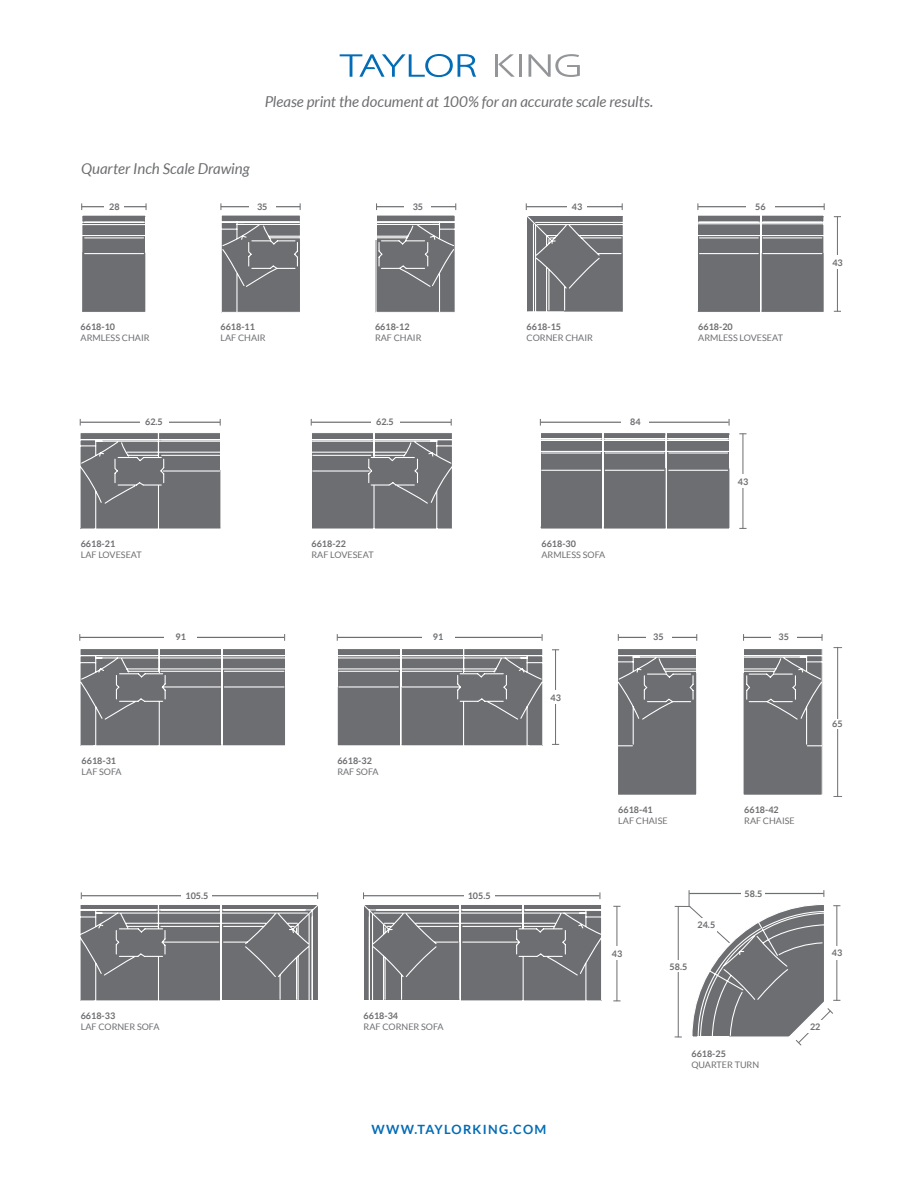
<style>
.page{position:relative;width:918px;height:1188px;background:#fff}
.page>*{position:absolute;margin:0;border:0;box-sizing:border-box;transform-origin:0 0}
.t1{font:italic 15px "Lato";color:#6d6e71}
.t2{font:700 12.75px "Lato";letter-spacing:.1em;color:#036cb6}
.t3{font:700 9px "Lato";color:#6d6e71}
.t4{font:9px "Lato";color:#6d6e71}
</style>
<div class="page">
<hr style="left:519px;top:54px;width:3px;height:23px;background:#939598">
<svg style="left:529px;top:54px;width:51px;height:23px"></svg>
<hr style="left:495px;top:54px;width:3px;height:23px;background:#939598">
<svg style="left:498px;top:54px;width:17px;height:23px"></svg>
<svg style="left:340px;top:54px;width:136px;height:23px"></svg>
<hr style="left:82px;top:206px;width:64px;height:1px;background:#6d6e71">
<div style="left:105px;top:202px;width:19px;height:9px;background:#fff"></div>
<hr style="left:837px;top:216px;width:1px;height:95px;background:#6d6e71">
<div style="left:825px;top:256px;width:25px;height:13px;background:#fff"></div>
<hr style="left:743px;top:434px;width:1px;height:95px;background:#6d6e71">
<div style="left:730px;top:474px;width:26px;height:13px;background:#fff"></div>
<hr style="left:555px;top:650px;width:1px;height:95px;background:#6d6e71">
<div style="left:543px;top:690px;width:26px;height:13px;background:#fff"></div>
<hr style="left:617px;top:906px;width:1px;height:95px;background:#6d6e71">
<div style="left:604px;top:947px;width:26px;height:13px;background:#fff"></div>
<hr style="left:541px;top:422px;width:188px;height:1px;background:#6d6e71">
<div style="left:622px;top:418px;width:27px;height:9px;background:#fff"></div>
<hr style="left:337px;top:637px;width:205px;height:1px;background:#6d6e71">
<div style="left:422px;top:633px;width:32px;height:9px;background:#fff"></div>
<hr style="left:80px;top:637px;width:204px;height:1px;background:#6d6e71">
<div style="left:165px;top:633px;width:32px;height:9px;background:#fff"></div>
<hr style="left:744px;top:637px;width:78px;height:1px;background:#6d6e71">
<div style="left:771px;top:633px;width:25px;height:9px;background:#fff"></div>
<hr style="left:618px;top:637px;width:79px;height:1px;background:#6d6e71">
<div style="left:646px;top:633px;width:25px;height:9px;background:#fff"></div>
<hr style="left:837px;top:647px;width:1px;height:150px;background:#6d6e71">
<div style="left:825px;top:720px;width:25px;height:9px;background:#fff"></div>
<hr style="left:698px;top:206px;width:126px;height:1px;background:#6d6e71">
<div style="left:746px;top:202px;width:29px;height:9px;background:#fff"></div>
<div style="left:81px;top:215px;width:65px;height:98px;background:#6d6e71"></div>
<hr style="left:81px;top:215px;width:1px;height:97px;background:#fff">
<hr style="left:82px;top:312px;width:64px;height:1px;background:#fff">
<hr style="left:82px;top:215px;width:64px;height:1px;background:#fff">
<hr style="left:82px;top:222px;width:64px;height:1px;background:#fff">
<hr style="left:145px;top:215px;width:1px;height:97px;background:#fff">
<hr style="left:85px;top:253px;width:59px;height:1px;background:#fff">
<hr style="left:82px;top:224px;width:64px;height:1px;background:#fff">
<hr style="left:82px;top:235px;width:64px;height:1px;background:#fff">
<hr style="left:85px;top:237px;width:59px;height:1px;background:#fff">
<svg style="left:220px;top:203px;width:81px;height:110px"></svg>
<svg style="left:375px;top:203px;width:81px;height:110px"></svg>
<svg style="left:525px;top:203px;width:98px;height:109px"></svg>
<div style="left:697px;top:215px;width:127px;height:98px;background:#6d6e71"></div>
<hr style="left:697px;top:215px;width:1px;height:97px;background:#fff">
<hr style="left:697px;top:312px;width:64px;height:1px;background:#fff">
<hr style="left:697px;top:215px;width:64px;height:1px;background:#fff">
<hr style="left:697px;top:222px;width:64px;height:1px;background:#fff">
<hr style="left:699px;top:253px;width:59px;height:1px;background:#fff">
<hr style="left:697px;top:223px;width:64px;height:1px;background:#fff">
<hr style="left:697px;top:235px;width:64px;height:1px;background:#fff">
<hr style="left:699px;top:237px;width:59px;height:1px;background:#fff">
<hr style="left:760px;top:215px;width:1px;height:97px;background:#fff">
<hr style="left:761px;top:312px;width:63px;height:1px;background:#fff">
<hr style="left:761px;top:215px;width:63px;height:1px;background:#fff">
<hr style="left:761px;top:222px;width:63px;height:1px;background:#fff">
<hr style="left:763px;top:253px;width:59px;height:1px;background:#fff">
<hr style="left:761px;top:223px;width:63px;height:1px;background:#fff">
<hr style="left:761px;top:235px;width:63px;height:1px;background:#fff">
<hr style="left:763px;top:237px;width:59px;height:1px;background:#fff">
<svg style="left:79px;top:419px;width:142px;height:110px;background:#8a8b8d"></svg>
<svg style="left:310px;top:419px;width:142px;height:110px;background:#8a8b8d"></svg>
<div style="left:540px;top:433px;width:190px;height:96px;background:#6d6e71"></div>
<hr style="left:540px;top:433px;width:1px;height:96px;background:#fff">
<hr style="left:540px;top:438px;width:63px;height:1px;background:#fff">
<hr style="left:542px;top:470px;width:59px;height:1px;background:#fff">
<hr style="left:540px;top:440px;width:63px;height:1px;background:#fff">
<hr style="left:540px;top:451px;width:63px;height:1px;background:#fff">
<hr style="left:542px;top:452px;width:59px;height:2px;background:#fff">
<hr style="left:602px;top:433px;width:1px;height:96px;background:#fff">
<hr style="left:603px;top:438px;width:63px;height:1px;background:#fff">
<hr style="left:605px;top:470px;width:59px;height:1px;background:#fff">
<hr style="left:603px;top:440px;width:63px;height:1px;background:#fff">
<hr style="left:603px;top:451px;width:63px;height:1px;background:#fff">
<hr style="left:605px;top:452px;width:59px;height:2px;background:#fff">
<hr style="left:666px;top:433px;width:1px;height:96px;background:#fff">
<hr style="left:666px;top:438px;width:64px;height:1px;background:#fff">
<hr style="left:729px;top:433px;width:1px;height:96px;background:#fff">
<hr style="left:669px;top:470px;width:59px;height:1px;background:#fff">
<hr style="left:666px;top:440px;width:64px;height:1px;background:#fff">
<hr style="left:666px;top:451px;width:64px;height:1px;background:#fff">
<hr style="left:669px;top:452px;width:59px;height:2px;background:#fff">
<svg style="left:80px;top:649px;width:205px;height:97px;background:#7a7b7d"></svg>
<svg style="left:337px;top:649px;width:206px;height:97px;background:#7b7c7e"></svg>
<svg style="left:618px;top:649px;width:79px;height:146px;background:#77787a"></svg>
<svg style="left:743px;top:649px;width:80px;height:146px;background:#78797b"></svg>
<svg style="left:80px;top:892px;width:239px;height:109px"></svg>
<svg style="left:363px;top:892px;width:239px;height:109px"></svg>
<svg style="left:675px;top:890px;width:165px;height:156px"></svg>
<h1 class="t1" style="left:265px;top:93px;width:390px">Please print the document at 100% for an accurate scale results.</h1>
<h1 class="t1" style="left:81px;top:160px;width:170px">Quarter Inch Scale Drawing</h1>
<p class="t3" style="left:109px;top:201px;width:12px">28</p>
<p class="t3" style="left:257px;top:201px;width:12px">35</p>
<p class="t3" style="left:413px;top:201px;width:12px">35</p>
<p class="t3" style="left:572px;top:201px;width:12px">43</p>
<p class="t3" style="left:755px;top:201px;width:12px">56</p>
<p class="t3" style="left:832px;top:257px;width:12px">43</p>
<p class="t3" style="left:81px;top:322px;width:36px">6618-10</p>
<p class="t4" style="left:81px;top:333px;width:70px">ARMLESS CHAIR</p>
<p class="t3" style="left:221px;top:322px;width:36px">6618-11</p>
<p class="t4" style="left:221px;top:333px;width:47px">LAF CHAIR</p>
<p class="t3" style="left:375px;top:322px;width:36px">6618-12</p>
<p class="t4" style="left:375px;top:333px;width:48px">RAF CHAIR</p>
<p class="t3" style="left:527px;top:322px;width:36px">6618-15</p>
<p class="t4" style="left:527px;top:333px;width:68px">CORNER CHAIR</p>
<p class="t3" style="left:698px;top:322px;width:36px">6618-20</p>
<p class="t4" style="left:698px;top:333px;width:86px">ARMLESS LOVESEAT</p>
<p class="t3" style="left:145px;top:417px;width:19px">62.5</p>
<p class="t3" style="left:376px;top:417px;width:19px">62.5</p>
<p class="t3" style="left:630px;top:417px;width:12px">84</p>
<p class="t3" style="left:738px;top:476px;width:12px">43</p>
<p class="t3" style="left:81px;top:539px;width:36px">6618-21</p>
<p class="t4" style="left:81px;top:550px;width:62px">LAF LOVESEAT</p>
<p class="t3" style="left:312px;top:539px;width:36px">6618-22</p>
<p class="t4" style="left:312px;top:550px;width:64px">RAF LOVESEAT</p>
<p class="t3" style="left:541px;top:539px;width:36px">6618-30</p>
<p class="t4" style="left:541px;top:550px;width:65px">ARMLESS SOFA</p>
<p class="t3" style="left:82px;top:755px;width:36px">6618-31</p>
<p class="t4" style="left:82px;top:766px;width:42px">LAF SOFA</p>
<p class="t3" style="left:175px;top:632px;width:12px">91</p>
<p class="t3" style="left:433px;top:632px;width:12px">91</p>
<p class="t3" style="left:337px;top:755px;width:36px">6618-32</p>
<p class="t4" style="left:337px;top:766px;width:43px">RAF SOFA</p>
<p class="t3" style="left:550px;top:692px;width:12px">43</p>
<p class="t3" style="left:185px;top:890px;width:24px">105.5</p>
<p class="t3" style="left:468px;top:890px;width:24px">105.5</p>
<p class="t3" style="left:81px;top:1011px;width:36px">6618-33</p>
<p class="t4" style="left:81px;top:1022px;width:80px">LAF CORNER SOFA</p>
<p class="t3" style="left:364px;top:1011px;width:36px">6618-34</p>
<p class="t4" style="left:364px;top:1022px;width:82px">RAF CORNER SOFA</p>
<h2 class="t2" style="left:372px;top:1122px;width:176px">WWW.TAYLORKING.COM</h2>
<p class="t3" style="left:653px;top:632px;width:12px">35</p>
<p class="t3" style="left:779px;top:632px;width:12px">35</p>
<p class="t3" style="left:832px;top:718px;width:12px">65</p>
<p class="t3" style="left:618px;top:804px;width:36px">6618-41</p>
<p class="t4" style="left:618px;top:815px;width:51px">LAF CHAISE</p>
<p class="t3" style="left:744px;top:804px;width:36px">6618-42</p>
<p class="t4" style="left:744px;top:815px;width:52px">RAF CHAISE</p>
<p class="t3" style="left:612px;top:949px;width:12px">43</p>
<p class="t3" style="left:698px;top:920px;width:19px">24.5</p>
<p class="t3" style="left:670px;top:961px;width:19px">58.5</p>
<p class="t3" style="left:745px;top:888px;width:19px">58.5</p>
<p class="t3" style="left:691px;top:1048px;width:36px">6618-25</p>
<p class="t4" style="left:691px;top:1059px;width:69px">QUARTER TURN</p>
<p class="t3" style="left:832px;top:948px;width:12px">43</p>
<p class="t3" style="left:810px;top:1021px;width:12px">22</p>
</div>
